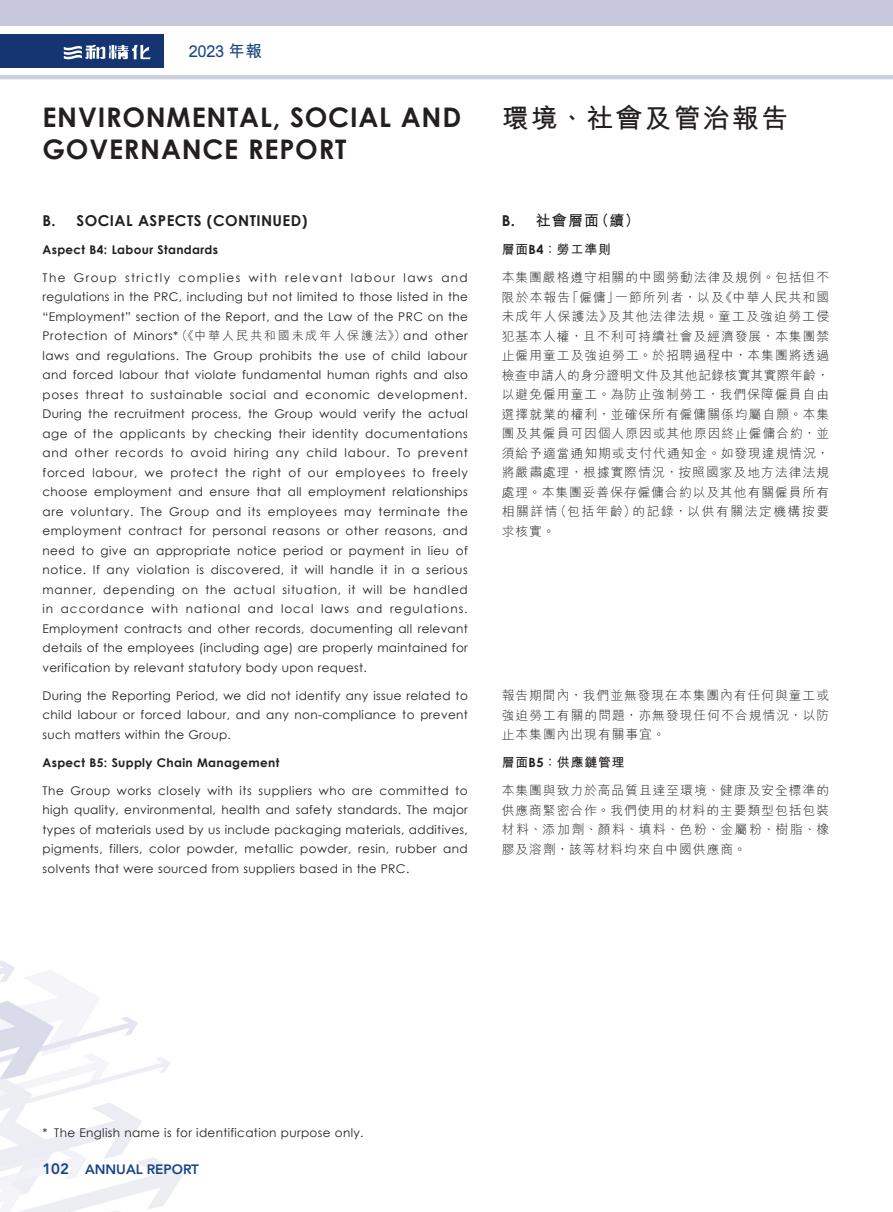
<style>
.page{position:relative;width:893px;height:1212px;background:#fff}
.page>*{position:absolute;margin:0;border:0;box-sizing:border-box;transform-origin:0 0}
.t1{font:700 27px/31.5px "Century Gothic";letter-spacing:.03em;color:#231f20}
.t2{font:700 27px "M Hei HK";letter-spacing:.08em;color:#231f20}
.t3{font:600 16.5px "M Yuen HK";color:#1b4387}
.t4{font:700 15px "Century Gothic";letter-spacing:.03em;color:#231f20}
.t5{font:700 15px "M Hei HK";color:#231f20}
.t6{font:800 13.5px "Avenir LT Std";color:#1b4387}
.t7{font:300 12.75px/19.5px "M Hei HK";letter-spacing:.075em;color:#231f20;text-align:justify}
.t8{font:12px/19.5px "Century Gothic";letter-spacing:.03em;color:#231f20;text-align:justify}
.t9{font:700 12px "Century Gothic";letter-spacing:.03em;color:#231f20}
.s1{font-family:"M Hei HK";font-weight:700}
.s2{font-family:"M Hei HK";font-weight:300}
.s3{font-family:"Century Gothic"}
.s4{font-weight:700}
.s5{font-family:"Century Gothic";font-weight:700}
.s6{font-size:15px}
</style>
<div class="page">
<img style="left:0;top:34px;width:893px;height:1178px">
<div style="left:0;top:34px;width:163px;height:34px;background:#153572"></div>
<svg style="left:64px;top:45px;width:86px;height:15px"></svg>
<div style="left:0;top:0;width:893px;height:26px;background:#c6c7dd"></div>
<h2 class="t3" style="left:189px;top:43px;width:75px">2023 <span class="s1">年報</span></h2>
<h1 class="t1" style="left:43px;top:101px;width:420px">ENVIRONMENTAL, SOCIAL AND<br>GOVERNANCE REPORT</h1>
<h1 class="t2" style="left:502px;top:99px;width:288px">環境、社會及管治報告</h1>
<p class="t4" style="left:43px;top:209px;width:266px">B. SOCIAL ASPECTS (CONTINUED)</p>
<p class="t9" style="left:43px;top:240px;width:177px">Aspect B4: Labour Standards</p>
<p class="t8" style="left:43px;top:267px;width:427px">The Group strictly complies with relevant labour laws and regulations in the PRC, including but not limited to those listed in the “Employment” section of the Report, and the Law of the PRC on the Protection of Minors*<span class="s2">（《中華人民共和國未成年人保護法》）</span>and other laws and regulations. The Group prohibits the use of child labour and forced labour that violate fundamental human rights and also poses threat to sustainable social and economic development.<br>During the recruitment process, the Group would verify the actual age of the applicants by checking their identity documentations and other records to avoid hiring any child labour. To prevent forced labour, we protect the right of our employees to freely choose employment and ensure that all employment relationships are voluntary. The Group and its employees may terminate the employment contract for personal reasons or other reasons, and need to give an appropriate notice period or payment in lieu of notice. If any violation is discovered, it will handle it in a serious manner, depending on the actual situation, it will be handled in accordance with national and local laws and regulations.<br>Employment contracts and other records, documenting all relevant details of the employees (including age) are properly maintained for verification by relevant statutory body upon request.</p>
<p class="t8" style="left:43px;top:685px;width:427px">During the Reporting Period, we did not identify any issue related to child labour or forced labour, and any non-compliance to prevent such matters within the Group.</p>
<p class="t9" style="left:43px;top:753px;width:238px">Aspect B5: Supply Chain Management</p>
<p class="t8" style="left:43px;top:780px;width:427px">The Group works closely with its suppliers who are committed to high quality, environmental, health and safety standards. The major types of materials used by us include packaging materials, additives, pigments, fillers, color powder, metallic powder, resin, rubber and solvents that were sourced from suppliers based in the PRC.</p>
<p class="t5" style="left:502px;top:210px;width:140px"><span class="s3">B.</span> 社會層面（續）</p>
<p class="t7" style="left:502px;top:235px;width:329px;line-height:28px"><span class="s4">層面</span><span class="s5">B4</span><span class="s4">：勞工準則<br></span>本集團嚴格遵守相關的中國勞動法律及規例。包括但不</p>
<p class="t7" style="left:502px;top:287px;width:329px">限於本報告「僱傭」一節所列者，以及《中華人民共和國未成年人保護法》及其他法律法規。童工及強迫勞工侵犯基本人權，且不利可持續社會及經濟發展，本集團禁止僱用童工及強迫勞工。於招聘過程中，本集團將透過檢查申請人的身分證明文件及其他記錄核實其實際年齡，以避免僱用童工。為防止強制勞工，我們保障僱員自由選擇就業的權利，並確保所有僱傭關係均屬自願。本集團及其僱員可因個人原因或其他原因終止僱傭合約，並須給予適當通知期或支付代通知金。如發現違規情況，將嚴肅處理，根據實際情況，按照國家及地方法律法規處理。本集團妥善保存僱傭合約以及其他有關僱員所有相關詳情（包括年齡）的記錄，以供有關法定機構按要求核實。</p>
<p class="t7" style="left:502px;top:685px;width:329px">報告期間內，我們並無發現在本集團內有任何與童工或強迫勞工有關的問題，亦無發現任何不合規情況，以防止本集團內出現有關事宜。</p>
<p class="t7" style="left:502px;top:748px;width:329px;line-height:28px"><span class="s4">層面</span><span class="s5">B5</span><span class="s4">：供應鏈管理<br></span>本集團與致力於高品質且達至環境、健康及安全標準的</p>
<p class="t7" style="left:502px;top:800px;width:329px">供應商緊密合作。我們使用的材料的主要類型包括包裝材料、添加劑、顏料、填料、色粉、金屬粉、樹脂、橡膠及溶劑，該等材料均來自中國供應商。</p>
<p class="t8" style="left:43px;top:1123px;width:322px">* The English name is for identification purpose only.</p>
<p class="t6" style="left:43px;top:1161px;width:158px"><span class="s6">102</span> ANNUAL REPORT</p>
</div>
